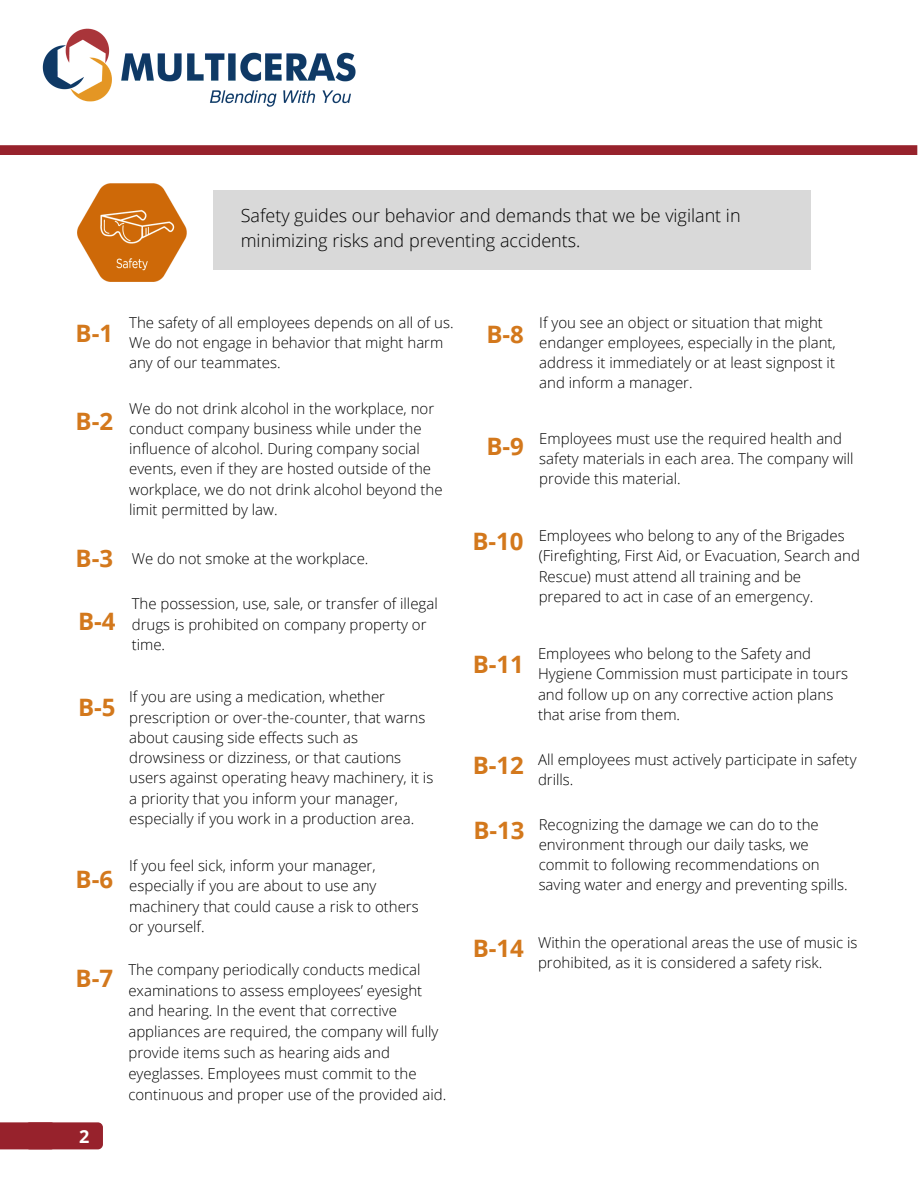
<style>
.page{position:relative;width:918px;height:1188px;background:#fff}
.page>*{position:absolute;margin:0;border:0;box-sizing:border-box;transform-origin:0 0}
.t1{font:700 24px "Open Sans";color:#d3781c}
.t2{font:300 18px/24.8px "Open Sans";color:#000}
.t3{font:700 18px "Open Sans";color:#fff}
.t4{font:300 15px/20.2px "Open Sans";color:#000}
</style>
<div class="page">
<div style="left:213px;top:190px;width:598px;height:80px;background:#d9d9d9"></div>
<div style="left:25px;top:1122px;width:78px;height:27px;background:#97222c;border-radius:5px"></div>
<svg style="left:0;top:1122px;width:56px;height:27px"></svg>
<img style="left:77px;top:183px;width:109px;height:98px">
<svg style="left:0;top:145px;width:917px;height:10px"></svg>
<img style="left:42px;top:28px;width:314px;height:79px">
<p class="t2" style="left:241px;top:202px;width:501px">Safety guides our behavior and demands that we be vigilant in minimizing risks and preventing accidents.</p>
<h1 class="t1" style="left:76px;top:316px;width:39px">B-1</h1>
<p class="t4" style="left:129px;top:312px;width:326px">The safety of all employees depends on all of us.<br>We do not engage in behavior that might harm any of our teammates.</p>
<h1 class="t1" style="left:486px;top:317px;width:39px">B-8</h1>
<p class="t4" style="left:539px;top:312px;width:298px">If you see an object or situation that might endanger employees, especially in the plant, address it immediately or at least signpost it and inform a manager.</p>
<h1 class="t1" style="left:76px;top:404px;width:39px">B-2</h1>
<p class="t4" style="left:129px;top:398px;width:315px">We do not drink alcohol in the workplace, nor conduct company business while under the influence of alcohol. During company social events, even if they are hosted outside of the workplace, we do not drink alcohol beyond the limit permitted by law.</p>
<p class="t4" style="left:132px;top:548px;width:238px">We do not smoke at the workplace.</p>
<p class="t4" style="left:132px;top:593px;width:308px">The possession, use, sale, or transfer of illegal drugs is prohibited on company property or time.</p>
<h1 class="t1" style="left:76px;top:542px;width:39px">B-3</h1>
<h1 class="t1" style="left:78px;top:604px;width:39px">B-4</h1>
<h1 class="t1" style="left:78px;top:690px;width:39px">B-5</h1>
<h1 class="t1" style="left:76px;top:863px;width:39px">B-6</h1>
<h1 class="t1" style="left:76px;top:961px;width:39px">B-7</h1>
<p class="t3" style="left:79px;top:1123px;width:12px">2</p>
<p class="t4" style="left:129px;top:686px;width:306px">If you are using a medication, whether prescription or over-the-counter, that warns about causing side effects such as drowsiness or dizziness, or that cautions users against operating heavy machinery, it is a priority that you inform your manager, especially if you work in a production area.</p>
<p class="t4" style="left:129px;top:855px;width:291px">If you feel sick, inform your manager, especially if you are about to use any machinery that could cause a risk to others or yourself.</p>
<p class="t4" style="left:128px;top:958px;width:319px;line-height:20.9px">The company periodically conducts medical examinations to assess employees’ eyesight and hearing. In the event that corrective appliances are required, the company will fully provide items such as hearing aids and eyeglasses. Employees must commit to the continuous and proper use of the provided aid.</p>
<h1 class="t1" style="left:486px;top:429px;width:39px">B-9</h1>
<p class="t4" style="left:539px;top:428px;width:316px">Employees must use the required health and safety materials in each area. The company will provide this material.</p>
<h1 class="t1" style="left:472px;top:525px;width:53px">B-10</h1>
<p class="t4" style="left:539px;top:525px;width:323px">Employees who belong to any of the Brigades (Firefighting, First Aid, or Evacuation, Search and Rescue) must attend all training and be prepared to act in case of an emergency.</p>
<h1 class="t1" style="left:473px;top:648px;width:53px">B-11</h1>
<h1 class="t1" style="left:473px;top:748px;width:53px">B-12</h1>
<h1 class="t1" style="left:473px;top:813px;width:53px">B-13</h1>
<p class="t4" style="left:538px;top:643px;width:312px">Employees who belong to the Safety and Hygiene Commission must participate in tours and follow up on any corrective action plans that arise from them.</p>
<p class="t4" style="left:538px;top:749px;width:320px">All employees must actively participate in safety drills.</p>
<p class="t4" style="left:539px;top:814px;width:311px">Recognizing the damage we can do to the environment through our daily tasks, we commit to following recommendations on saving water and energy and preventing spills.</p>
<h1 class="t1" style="left:473px;top:932px;width:53px">B-14</h1>
<p class="t4" style="left:538px;top:932px;width:321px">Within the operational areas the use of music is prohibited, as it is considered a safety risk.</p>
</div>
